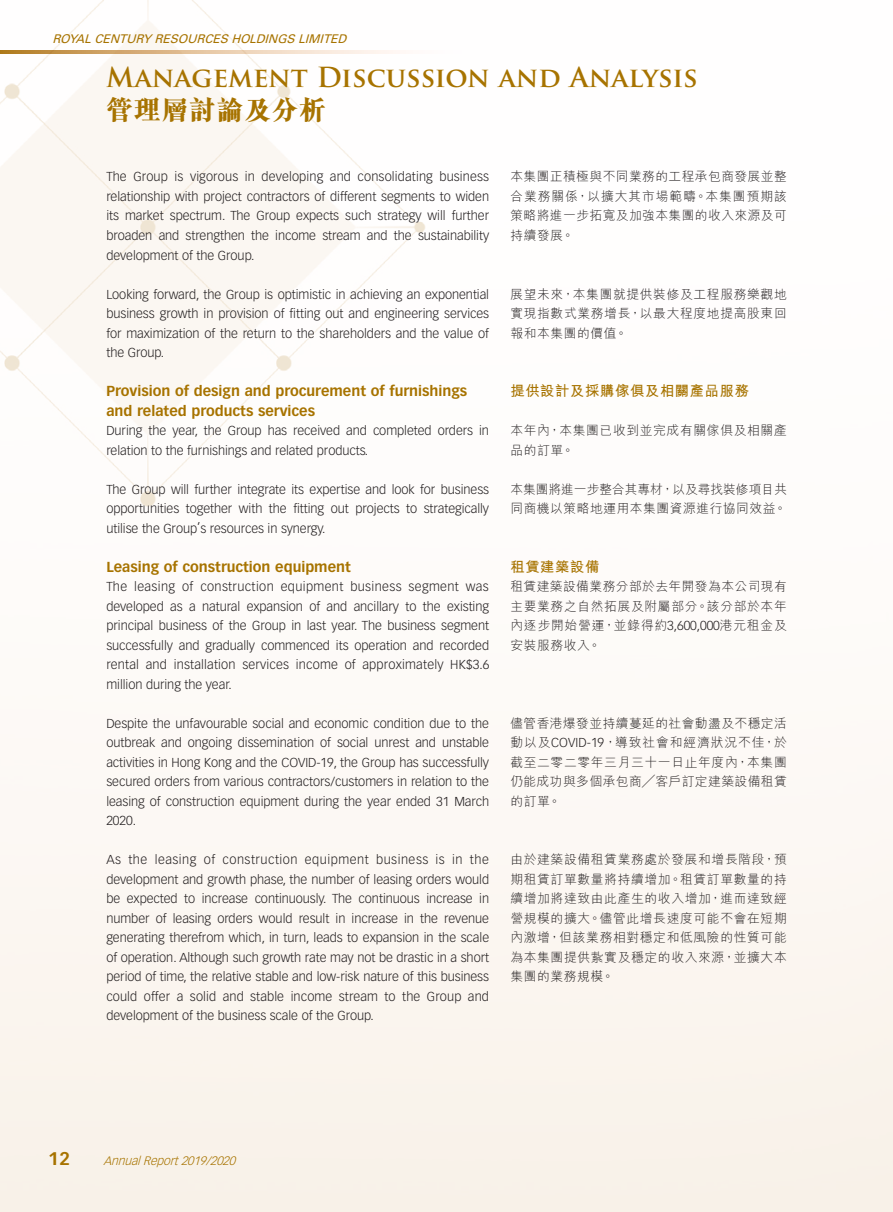
<style>
.page{position:relative;width:893px;height:1212px;background:#fff}
.page>*{position:absolute;margin:0;border:0;box-sizing:border-box;transform-origin:0 0}
.t1{font:700 27px "Trajan Pro";color:#a77300}
.t2{font:800 27px "M Sung HK";letter-spacing:.02em;color:#a77300}
.t3{font:700 18px "Vectora LT Std";color:#a77300}
.Heading_2{font:700 14.25px/19.5px "Vectora LT Std";color:#a77300}
.C_Heading_2{font:700 14.25px "M Hei HK";letter-spacing:.05em;color:#a77300}
.Body_Text{font:300 12.75px/19.5px "Vectora LT Std";letter-spacing:-.005em;color:#231f20;text-align:justify}
.C_Body_Text{font:300 12.75px/19.5px "M Hei HK";letter-spacing:.05em;color:#231f20;text-align:justify}
.C_Body_Text-2{font:300 12.75px/19.5px "M Hei HK";letter-spacing:.02em;color:#231f20}
.t4{font:italic 12px "Univers LT Std";color:#a77300}
.t5{font:italic 300 12px "Vectora LT Std";color:#a77300}
.s1{font-family:"Vectora LT Std"}
</style>
<div class="page">
<img style="left:0;top:0;width:893px;height:1212px">
<svg style="left:0;top:51px;width:467px;height:3px"></svg>
<p class="t4" style="left:52px;top:31px;width:299px">ROYALCENTURY RESOURCES HOLDINGS LIMITED</p>
<h1 class="t1" style="left:106px;top:61px;width:593px">Management Discussion and Analysis</h1>
<h1 class="t2" style="left:106px;top:97px;width:221px">管理層討論及分析</h1>
<p class="Body_Text" style="left:106px;top:167px;width:384px">The Group is vigorous in developing and consolidating business relationship with project contractors of different segments to widen its market spectrum. The Group expects such strategy will further broaden and strengthen the income stream and the sustainability development of the Group.</p>
<p class="Body_Text" style="left:106px;top:284px;width:384px">Looking forward, the Group is optimistic in achieving an exponential business growth in provision of fitting out and engineering services for maximization of the return to the shareholders and the value of the Group.</p>
<p class="Heading_2" style="left:106px;top:381px;width:362px">Provision of design and procurement of furnishings and related products services</p>
<p class="Body_Text" style="left:106px;top:421px;width:384px">During the year, the Group has received and completed orders in relation to the furnishings and related products.</p>
<p class="Body_Text" style="left:106px;top:479px;width:384px">The Group will further integrate its expertise and look for business opportunities together with the fitting out projects to strategically utilise the Group’s resources in synergy.</p>
<p class="Heading_2" style="left:106px;top:557px;width:246px">Leasing of construction equipment</p>
<p class="Body_Text" style="left:106px;top:577px;width:384px">The leasing of construction equipment business segment was developed as a natural expansion of and ancillary to the existing principal business of the Group in last year. The business segment successfully and gradually commenced its operation and recorded rental and installation services income of approximately HK$3.6 million during the year.</p>
<p class="Body_Text" style="left:106px;top:713px;width:384px">Despite the unfavourable social and economic condition due to the outbreak and ongoing dissemination of social unrest and unstable activities in Hong Kong and the COVID-19, the Group has successfully secured orders from various contractors/customers in relation to the leasing of construction equipment during the year ended 31 March 2020.</p>
<p class="Body_Text" style="left:106px;top:850px;width:384px">As the leasing of construction equipment business is in the development and growth phase, the number of leasing orders would be expected to increase continuously. The continuous increase in number of leasing orders would result in increase in the revenue generating therefrom which, in turn, leads to expansion in the scale of operation. Although such growth rate may not be drastic in a short period of time, the relative stable and low-risk nature of this business could offer a solid and stable income stream to the Group and development of the business scale of the Group.</p>
<p class="C_Body_Text" style="left:510px;top:167px;width:278px">本集團正積極與不同業務的工程承包商發展並整合業務關係，以擴大其市場範疇。本集團預期該策略將進一步拓寬及加強本集團的收入來源及可持續發展。</p>
<p class="C_Body_Text" style="left:510px;top:284px;width:278px">展望未來，本集團就提供裝修及工程服務樂觀地實現指數式業務增長，以最大程度地提高股東回報和本集團的價值。</p>
<p class="C_Heading_2" style="left:510px;top:380px;width:240px">提供設計及採購傢俱及相關產品服務</p>
<p class="C_Body_Text" style="left:510px;top:420px;width:278px">本年內，本集團已收到並完成有關傢俱及相關產品的訂單。</p>
<p class="C_Body_Text-2" style="left:510px;top:479px;width:278px">本集團將進一步整合其專材，以及尋找裝修項目共同商機以策略地運用本集團資源進行協同效益。</p>
<p class="C_Heading_2" style="left:510px;top:556px;width:91px">租賃建築設備</p>
<p class="C_Body_Text" style="left:510px;top:576px;width:278px">租賃建築設備業務分部於去年開發為本公司現有主要業務之自然拓展及附屬部分。該分部於本年內逐步開始營運，並錄得約<span class="s1">3,600,000</span>港元租金及安裝服務收入。</p>
<p class="C_Body_Text" style="left:510px;top:713px;width:278px">儘管香港爆發並持續蔓延的社會動盪及不穩定活動以及<span class="s1">COVID-19</span>，導致社會和經濟狀況不佳，於截至二零二零年三月三十一日止年度內，本集團仍能成功與多個承包商╱客戶訂定建築設備租賃的訂單。</p>
<p class="C_Body_Text" style="left:510px;top:849px;width:278px">由於建築設備租賃業務處於發展和增長階段，預期租賃訂單數量將持續增加。租賃訂單數量的持續增加將達致由此產生的收入增加，進而達致經營規模的擴大。儘管此增長速度可能不會在短期內激增，但該業務相對穩定和低風險的性質可能為本集團提供紥實及穩定的收入來源，並擴大本集團的業務規模。</p>
<h2 class="t3" style="left:48px;top:1148px;width:23px">12</h2>
<p class="t5" style="left:103px;top:1154px;width:137px">AnnualReport2019/2020</p>
</div>
